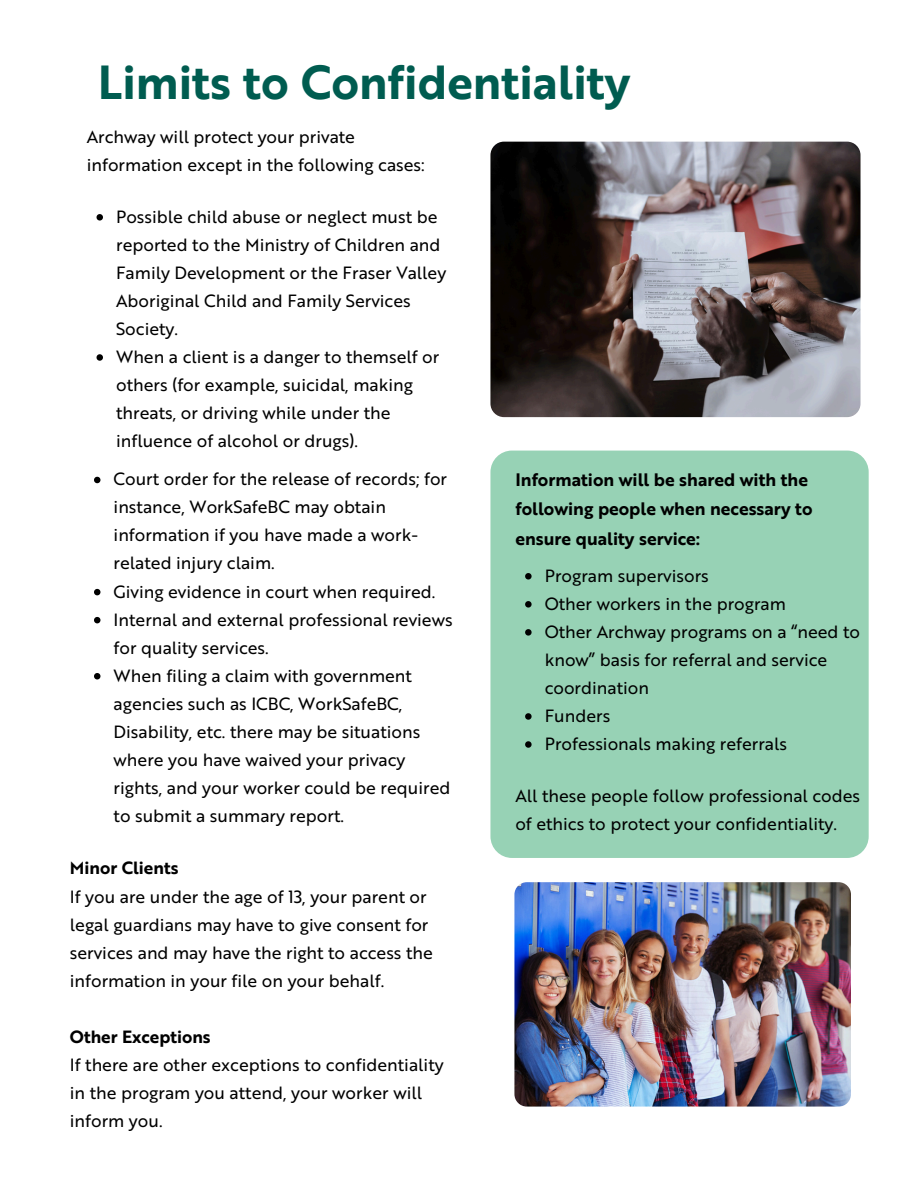
<style>
.page{position:relative;width:918px;height:1188px;background:#fff}
.page>*{position:absolute;margin:0;border:0;box-sizing:border-box;transform-origin:0 0}
.t1{font:46.5px "Brother 1816 Bold";color:#005c50}
.t2{font:17.55px/29.1px "Brother 1816 Bold";color:#000}
.t3{font:17.25px/28px "Brother 1816 Regular";color:#000}
.t4{font:17.25px "Brother 1816 Bold";color:#000}
</style>
<div class="page">
<img style="left:490px;top:142px;width:371px;height:275px;border-radius:14px">
<div style="left:490px;top:451px;width:379px;height:407px;background:#97d2b5;border-radius:22px"></div>
<img style="left:514px;top:882px;width:337px;height:224px;border-radius:12px">
<svg style="left:94px;top:477px;width:6px;height:6px"></svg>
<svg style="left:94px;top:589px;width:6px;height:6px"></svg>
<svg style="left:94px;top:617px;width:6px;height:6px"></svg>
<svg style="left:94px;top:673px;width:6px;height:6px"></svg>
<svg style="left:97px;top:214px;width:6px;height:7px"></svg>
<svg style="left:97px;top:354px;width:6px;height:7px"></svg>
<svg style="left:525px;top:573px;width:7px;height:7px"></svg>
<svg style="left:525px;top:601px;width:7px;height:7px"></svg>
<svg style="left:525px;top:629px;width:7px;height:7px"></svg>
<svg style="left:525px;top:713px;width:7px;height:7px"></svg>
<svg style="left:525px;top:741px;width:7px;height:7px"></svg>
<h1 class="t1" style="left:98px;top:48px;width:534px">Limits to Confidentiality</h1>
<p class="t3" style="left:87px;top:121px;width:339px">Archway will protect your private information except in the following cases:</p>
<p class="t3" style="left:116px;top:201px;width:332px">Possible child abuse or neglect must be reported to the Ministry of Children and Family Development or the Fraser Valley Aboriginal Child and Family Services Society.</p>
<p class="t3" style="left:116px;top:341px;width:325px">When a client is a danger to themself or others (for example, suicidal, making threats, or driving while under the influence of alcohol or drugs).</p>
<p class="t3" style="left:114px;top:464px;width:335px">Court order for the release of records; for instance, WorkSafeBC may obtain information if you have made a work&shy;related injury claim.</p>
<p class="t3" style="left:114px;top:576px;width:323px">Giving evidence in court when required.</p>
<p class="t3" style="left:114px;top:604px;width:341px">Internal and external professional reviews for quality services.</p>
<p class="t3" style="left:114px;top:660px;width:338px">When filing a claim with government agencies such as ICBC, WorkSafeBC, Disability, etc. there may be situations where you have waived your privacy rights, and your worker could be required to submit a summary report.</p>
<p class="t4" style="left:70px;top:856px;width:110px">Minor Clients</p>
<p class="t3" style="left:70px;top:881px;width:365px">If you are under the age of 13, your parent or legal guardians may have to give consent for services and may have the right to access the information in your file on your behalf.</p>
<p class="t4" style="left:70px;top:1024px;width:142px">Other Exceptions</p>
<p class="t3" style="left:70px;top:1049px;width:375px">If there are other exceptions to confidentiality in the program you attend, your worker will inform you.</p>
<p class="t2" style="left:515px;top:464px;width:299px">Information will be shared with the following people when necessary to ensure quality service:</p>
<h2 class="t3" style="left:545px;top:560px;width:166px">Program supervisors</h2>
<p class="t3" style="left:545px;top:588px;width:243px">Other workers in the program</p>
<p class="t3" style="left:545px;top:616px;width:317px">Other Archway programs on a “need to know” basis for referral and service coordination</p>
<p class="t3" style="left:545px;top:700px;width:67px">Funders</p>
<p class="t3" style="left:545px;top:728px;width:244px">Professionals making referrals</p>
<p class="t3" style="left:515px;top:780px;width:346px">All these people follow professional codes of ethics to protect your confidentiality.</p>
</div>
